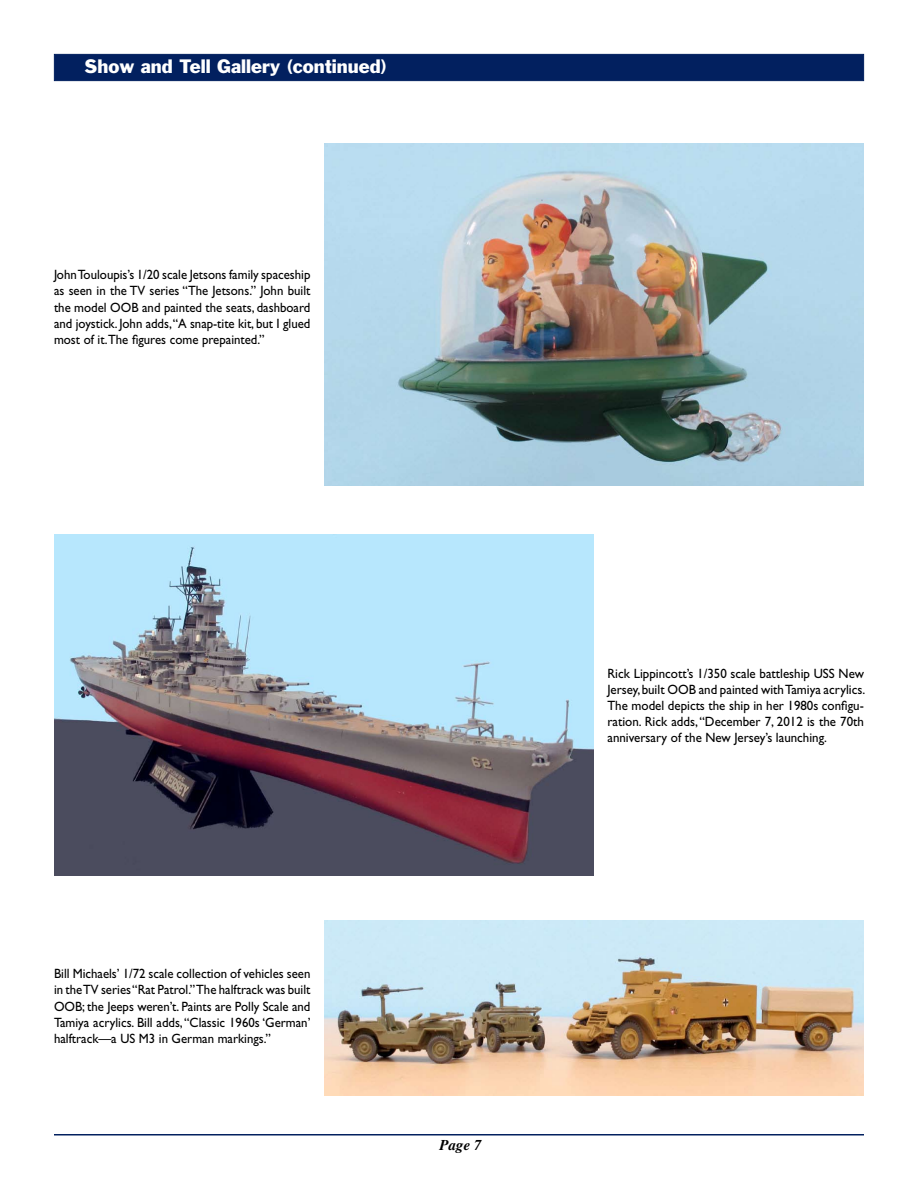
<style>
.page{position:relative;width:918px;height:1188px;background:#fff}
.page>*{position:absolute;margin:0;border:0;box-sizing:border-box;transform-origin:0 0}
.t1{font:18px "Franklin Gothic";color:#fff}
.t2{font:italic 700 15px "Times";color:#000}
.t3{font:13.5px/16.2px "Gill Sans";color:#000;text-align:justify;scale:.95 1}
.t4{font:13.5px/16.2px "Gill Sans";color:#000;text-align:justify;scale:.96 1}
</style>
<div class="page">
<hr style="left:54px;top:1134px;width:810px;height:2px;background:#02205f">
<img style="left:54px;top:534px;width:540px;height:341px">
<img style="left:324px;top:920px;width:540px;height:176px">
<img style="left:324px;top:143px;width:540px;height:343px">
<div style="left:54px;top:54px;width:810px;height:27px;background:#02205f;border:1px solid #02205f"></div>
<h1 class="t1" style="left:85px;top:55px;width:304px">Show and Tell Gallery (continued)</h1>
<p class="t3" style="left:54px;top:267px;width:271px">John Touloupis’s 1/20 scale Jetsons family spaceship as seen in the TV series “The Jetsons.” John built the model OOB and painted the seats, dashboard and joystick. John adds,“A snap-tite kit, but I glued most of it.The figures come prepainted.”</p>
<p class="t3" style="left:54px;top:966px;width:271px">Bill Michaels’ 1/72 scale collection of vehicles seen in the TV series “Rat Patrol.” The halftrack was built OOB; the Jeeps weren’t. Paints are Polly Scale and Tamiya acrylics. Bill adds, “Classic 1960s ‘German’ halftrack—a US M3 in German markings.”</p>
<p class="t4" style="left:608px;top:665px;width:270px">Rick Lippincott’s 1/350 scale battleship USS New Jersey, built OOB and painted with Tamiya acrylics.<br>The model depicts the ship in her 1980s configu&shy;ration. Rick adds, “December 7, 2012 is the 70th anniversary of the New Jersey’s launching.</p>
<p class="t2" style="left:440px;top:1136px;width:44px">Page 7</p>
</div>
